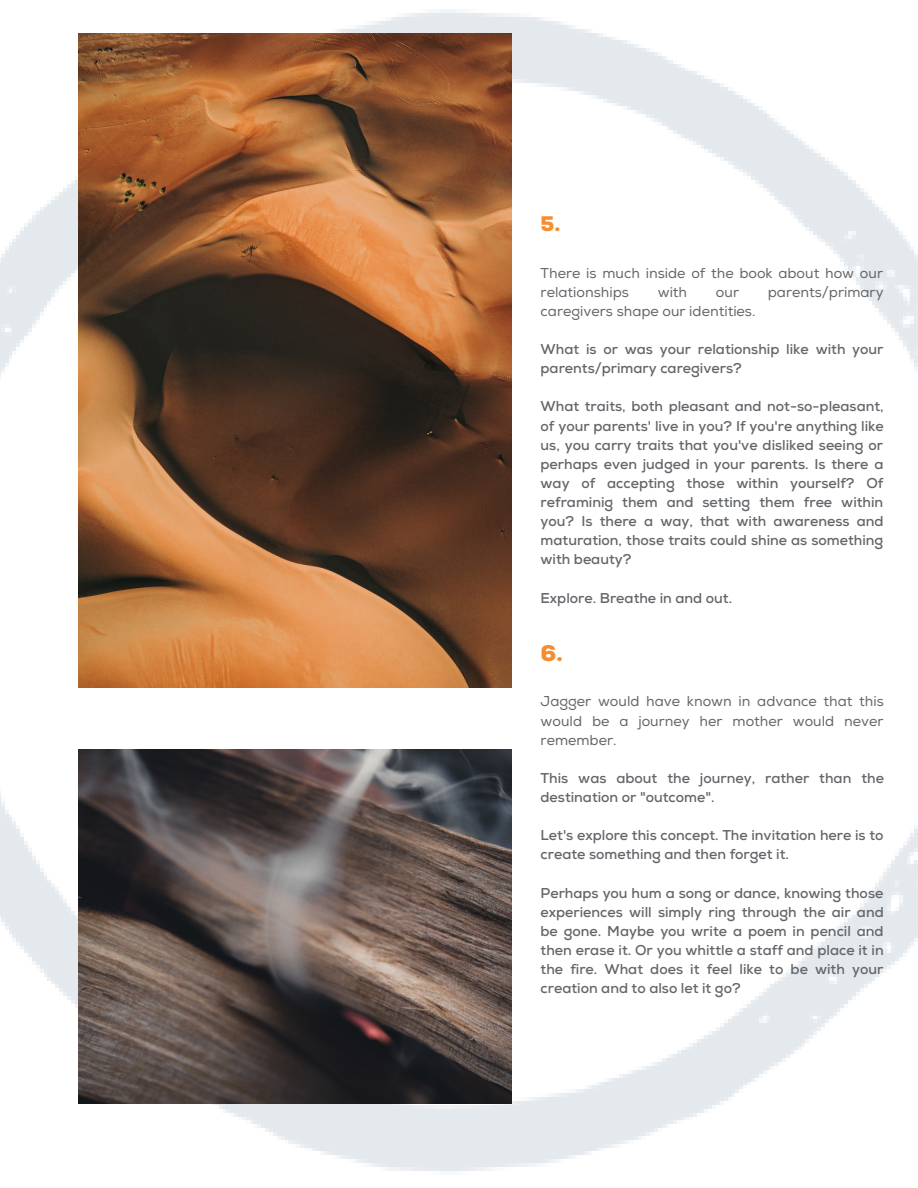
<style>
.page{position:relative;width:918px;height:1188px;background:#fff}
.page>*{position:absolute;margin:0;border:0;box-sizing:border-box;transform-origin:0 0}
.t1{font:900 22.5px "Nexa";color:#f68d2e}
.t2{font:900 21px "Nexa";color:#f68d2e}
.t3{font:700 14.25px/19.2px "Nexa";color:#63666a}
.t4{font:14.25px/19px "Nexa";color:#63666a;text-align:justify}
</style>
<div class="page">
<img style="left:0;top:9px;width:918px;height:1162px">
<img style="left:78px;top:34px;width:434px;height:653px">
<img style="left:78px;top:749px;width:434px;height:355px">
<h2 class="t2" style="left:541px;top:212px;width:21px">5.</h2>
<p class="t4" style="left:541px;top:264px;width:344px">There is much inside of the book about how our relationships</p>
<p class="t4" style="left:658px;top:283px;width:31px">with</p>
<p class="t4" style="left:716px;top:283px;width:25px">our</p>
<p class="t4" style="left:768px;top:283px;width:117px">parents/primary</p>
<p class="t4" style="left:541px;top:302px;width:216px">caregivers shape our identities.</p>
<p class="t3" style="left:541px;top:340px;width:344px">What is or was your relationship like with your parents/primary caregivers?</p>
<p class="t3" style="left:541px;top:397px;width:345px;text-align:justify">What traits, both pleasant and not-so-pleasant, of your parents' live in you? If you're anything like us, you carry traits that you've disliked seeing or perhaps even judged in your parents. Is there a way of accepting those within yourself? Of reframinig them and setting them free within you? Is there a way, that with awareness and maturation, those traits could shine as something with beauty?</p>
<p class="t3" style="left:541px;top:589px;width:193px">Explore. Breathe in and out.</p>
<h1 class="t1" style="left:541px;top:640px;width:24px">6.</h1>
<p class="t4" style="left:541px;top:692px;width:345px">Jagger would have known in advance that this would be a journey her mother would never remember.</p>
<p class="t3" style="left:541px;top:769px;width:345px">This was about the journey, rather than the destination or "outcome".</p>
<p class="t3" style="left:541px;top:826px;width:344px">Let's explore this concept. The invitation here is to create something and then forget it.</p>
<p class="t3" style="left:541px;top:884px;width:345px;text-align:justify">Perhaps you hum a song or dance, knowing those experiences will simply ring through the air and be gone. Maybe you write a poem in pencil and then erase it. Or you whittle a staff and place it in the fire. What does it feel like to be with your creation and to also let it go?</p>
</div>
